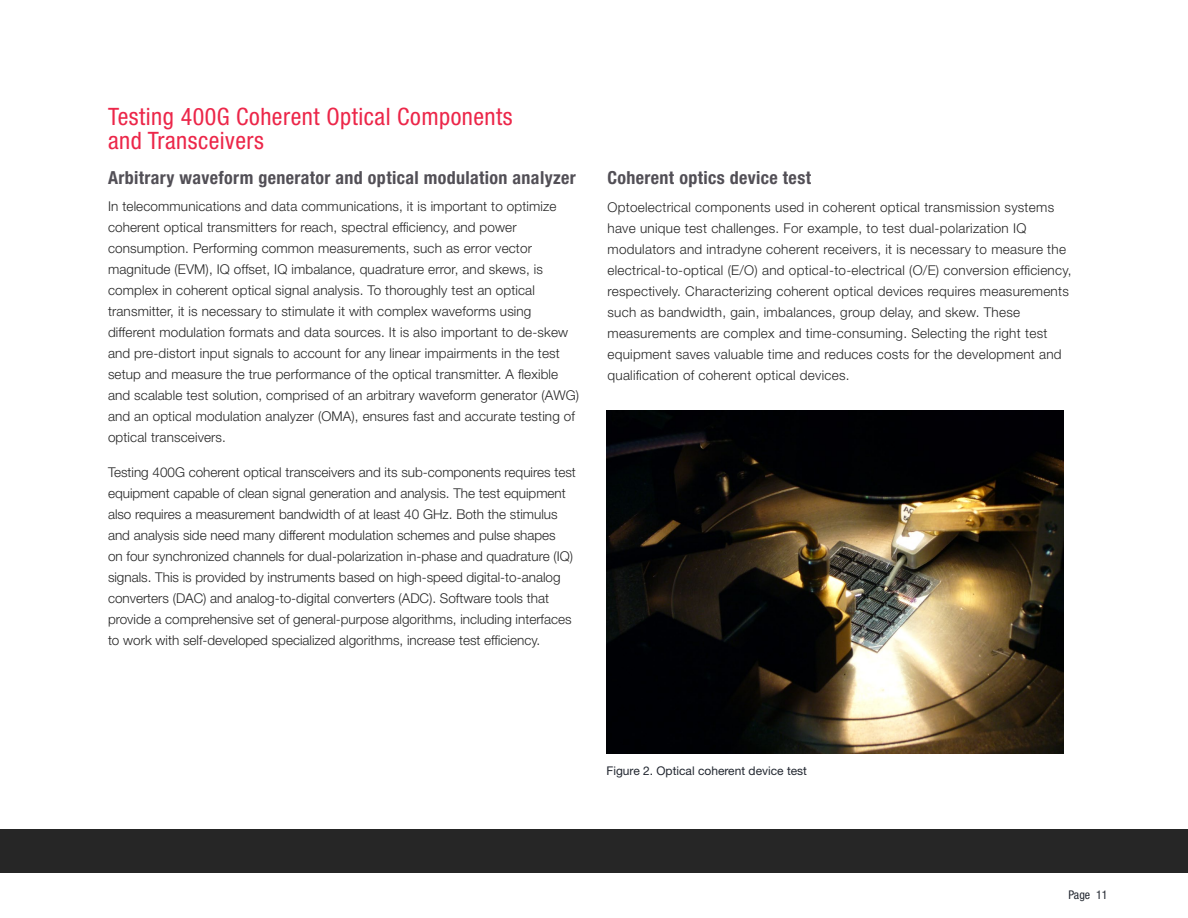
<style>
.page{position:relative;width:1188px;height:918px;background:#fff}
.page>*{position:absolute;margin:0;border:0;box-sizing:border-box;transform-origin:0 0}
.t1{font:condensed 24px/24px "Helvetica Neue LT Std";letter-spacing:.02em;color:#ec2649}
.t2{font:700 condensed 18px "Helvetica Neue LT Std";letter-spacing:.02em;color:#524f56}
.t3{font:300 13.5px/21px "Helvetica Neue LT Std";letter-spacing:.01em;color:#262626}
.t4{font:12px "Helvetica Neue LT Std";color:#222730}
.t5{font:condensed 12px "Helvetica Neue LT Std";color:#222730}
</style>
<div class="page">
<img style="left:607px;top:411px;width:456px;height:342px">
<div style="left:0;top:830px;width:1188px;height:43px;background:#262626"></div>
<h1 class="t1" style="left:108px;top:104px;width:406px">Testing 400G Coherent Optical Components and Transceivers</h1>
<h2 class="t2" style="left:108px;top:166px;width:469px">Arbitrary waveform generator and optical modulation analyzer</h2>
<p class="t3" style="left:108px;top:196px;width:473px">In telecommunications and data communications, it is important to optimize coherent optical transmitters for reach, spectral efficiency, and power consumption. Performing common measurements, such as error vector magnitude (EVM), IQ offset, IQ imbalance, quadrature error, and skews, is complex in coherent optical signal analysis. To thoroughly test an optical transmitter, it is necessary to stimulate it with complex waveforms using different modulation formats and data sources. It is also important to de-skew and pre-distort input signals to account for any linear impairments in the test setup and measure the true performance of the optical transmitter. A flexible and scalable test solution, comprised of an arbitrary waveform generator (AWG) and an optical modulation analyzer (OMA), ensures fast and accurate testing of optical transceivers.</p>
<p class="t3" style="left:108px;top:461px;width:469px">Testing 400G coherent optical transceivers and its sub-components requires test equipment capable of clean signal generation and analysis. The test equipment also requires a measurement bandwidth of at least 40 GHz. Both the stimulus and analysis side need many different modulation schemes and pulse shapes<br>on four synchronized channels for dual-polarization in-phase and quadrature (IQ) signals. This is provided by instruments based on high-speed digital-to-analog converters (DAC) and analog-to-digital converters (ADC). Software tools that provide a comprehensive set of general-purpose algorithms, including interfaces to work with self-developed specialized algorithms, increase test efficiency.</p>
<h2 class="t2" style="left:608px;top:167px;width:205px">Coherent optics device test</h2>
<p class="t3" style="left:608px;top:197px;width:465px">Optoelectrical components used in coherent optical transmission systems have unique test challenges. For example, to test dual-polarization IQ modulators and intradyne coherent receivers, it is necessary to measure the electrical-to-optical (E/O) and optical-to-electrical (O/E) conversion efficiency, respectively. Characterizing coherent optical devices requires measurements such as bandwidth, gain, imbalances, group delay, and skew. These measurements are complex and time-consuming. Selecting the right test equipment saves valuable time and reduces costs for the development and qualification of coherent optical devices.</p>
<p class="t4" style="left:607px;top:763px;width:202px">Figure 2. Optical coherent device test</p>
<p class="t5" style="left:1068px;top:887px;width:41px">Page 11</p>
</div>
